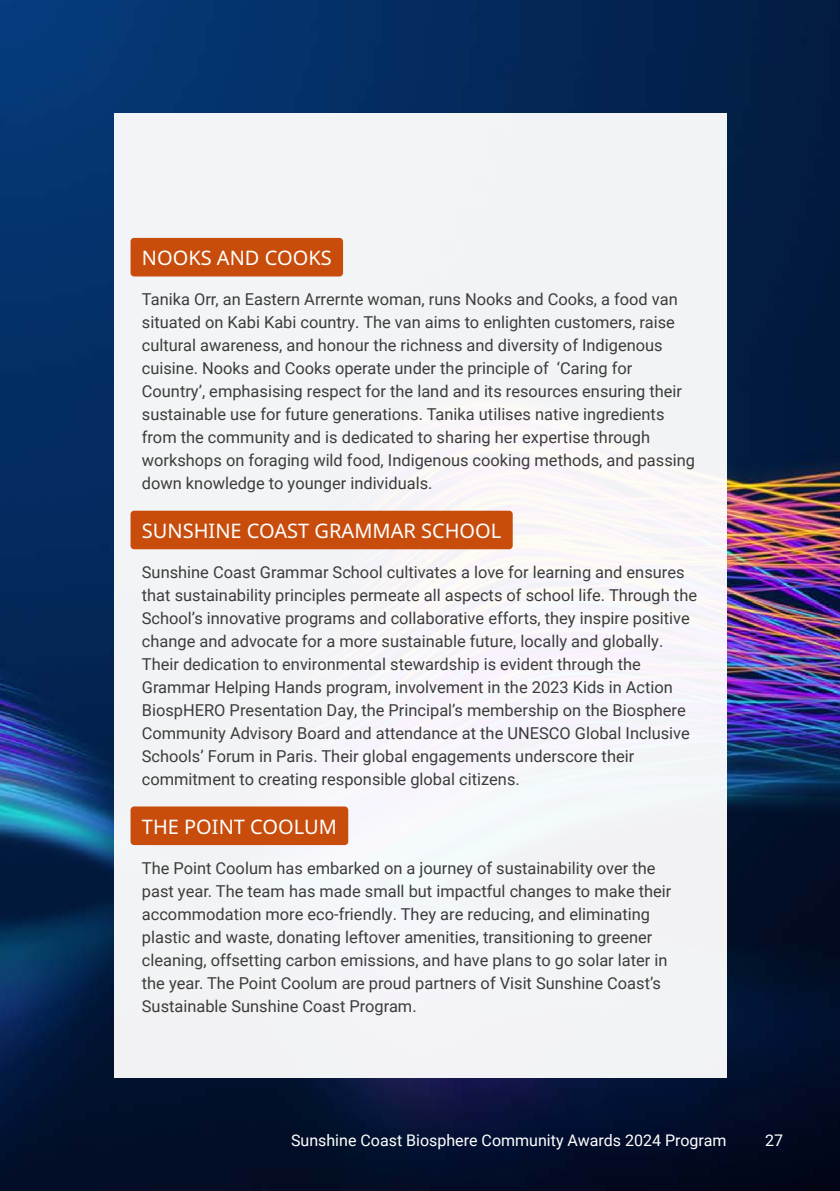
<style>
.page{position:relative;width:840px;height:1191px;background:#fff}
.page>*{position:absolute;margin:0;border:0;box-sizing:border-box;transform-origin:0 0}
.t1{font:20px "Noto Sans";color:#fff}
.t2{font:16.4px/23px "Roboto";color:#3c3c3b}
.t3{font:16px "Roboto";color:#fff}
</style>
<div class="page">
<img style="left:0;top:0;width:839px;height:1191px">
<div style="left:113px;top:113px;width:613px;height:964px;background:#f2f4f6"></div>
<div style="left:130px;top:238px;width:213px;height:38px;background:#c84d0d;border-radius:4px"></div>
<div style="left:130px;top:510px;width:382px;height:39px;background:#c84d0d;border-radius:4px"></div>
<div style="left:130px;top:806px;width:218px;height:39px;background:#c84d0d;border-radius:4px"></div>
<p class="t1" style="left:142px;top:244px;width:191px">NOOKS AND COOKS</p>
<p class="t2" style="left:142px;top:287px;width:554px">Tanika Orr, an Eastern Arrernte woman, runs Nooks and Cooks, a food van situated on Kabi Kabi country. The van aims to enlighten customers, raise cultural awareness, and honour the richness and diversity of Indigenous cuisine. Nooks and Cooks operate under the principle of ‘Caring for Country’, emphasising respect for the land and its resources ensuring their sustainable use for future generations. Tanika utilises native ingredients from the community and is dedicated to sharing her expertise through workshops on foraging wild food, Indigenous cooking methods, and passing down knowledge to younger individuals.</p>
<p class="t1" style="left:142px;top:516px;width:361px">SUNSHINE COAST GRAMMAR SCHOOL</p>
<p class="t2" style="left:142px;top:560px;width:556px">Sunshine Coast Grammar School cultivates a love for learning and ensures that sustainability principles permeate all aspects of school life. Through the School’s innovative programs and collaborative efforts, they inspire positive change and advocate for a more sustainable future, locally and globally.<br>Their dedication to environmental stewardship is evident through the Grammar Helping Hands program, involvement in the 2023 Kids in Action BiospHERO Presentation Day, the Principal’s membership on the Biosphere Community Advisory Board and attendance at the UNESCO Global Inclusive Schools’ Forum in Paris. Their global engagements underscore their commitment to creating responsible global citizens.</p>
<p class="t1" style="left:142px;top:812px;width:196px">THE POINT COOLUM</p>
<p class="t2" style="left:142px;top:855px;width:530px">The Point Coolum has embarked on a journey of sustainability over the past year. The team has made small but impactful changes to make their accommodation more eco-friendly. They are reducing, and eliminating plastic and waste, donating leftover amenities, transitioning to greener cleaning, offsetting carbon emissions, and have plans to go solar later in the year. The Point Coolum are proud partners of Visit Sunshine Coast’s Sustainable Sunshine Coast Program.</p>
<p class="t3" style="left:291px;top:1128px;width:436px">Sunshine Coast Biosphere Community Awards 2024 Program</p>
<p class="t3" style="left:764px;top:1128px;width:19px">27</p>
</div>
